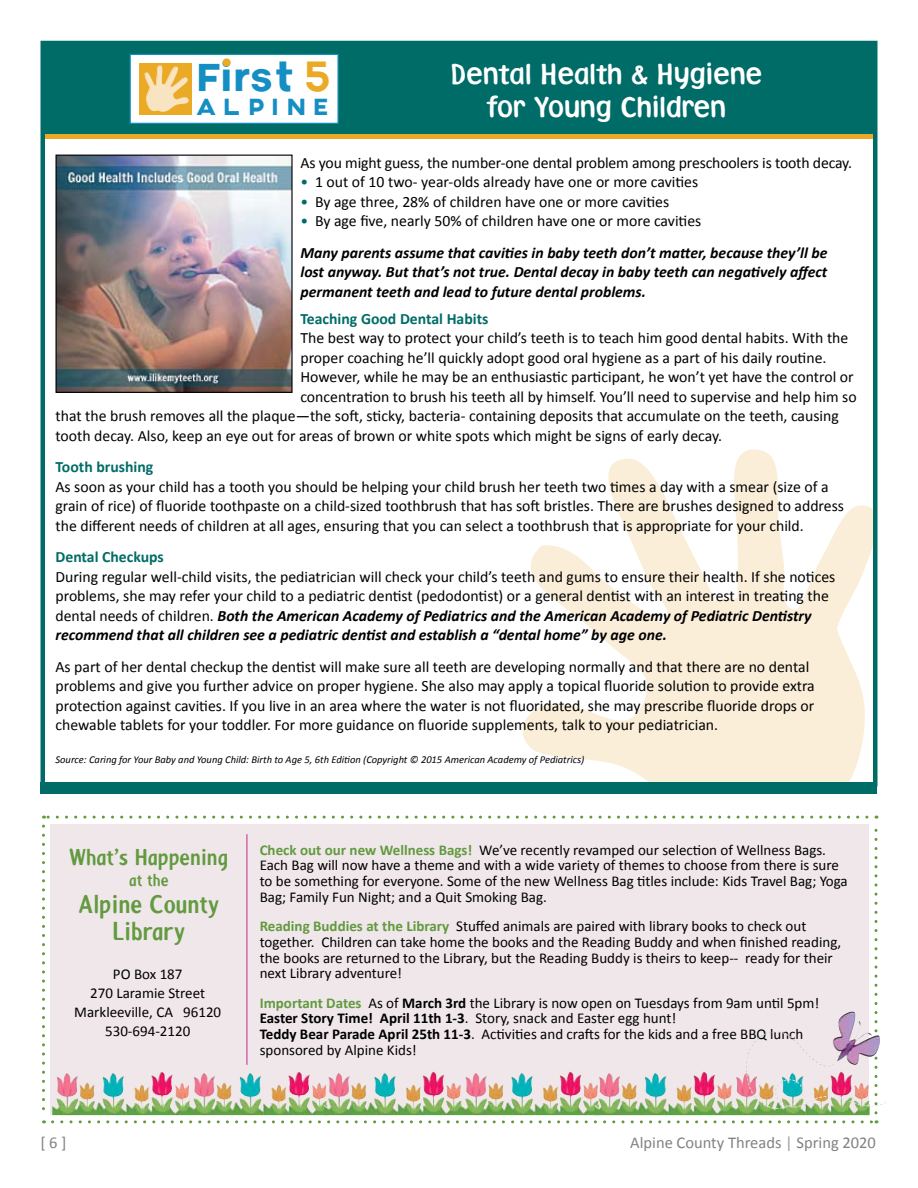
<style>
.page{position:relative;width:918px;height:1188px;background:#fff}
.page>*{position:absolute;margin:0;border:0;box-sizing:border-box;transform-origin:0 0}
.t1{font:41.7px "Axis";letter-spacing:-.01em;color:#158ec4}
.t2{font:27px/33px "Pooh";letter-spacing:.01em;color:#fff;text-align:center}
.t3{font:27px/27px "Anna";color:#629a3f;text-align:center}
.t4{font:25.05px "Axis";letter-spacing:.29em;color:#158ec4}
.t5{font:24px "Anna";color:#629a3f}
.t6{font:18px "Anna";color:#629a3f}
.t7{font:16.5px "Calibri";color:#808285}
.t8{font:15.75px/19.5px "Calibri";color:#000}
.t9{font:italic 700 15.75px/31.5px "Calibri";color:#000}
.t10{font:700 15.75px "Calibri";color:#006c67}
.t11{font:15px/15.8px "Calibri";color:#000}
.t12{font:italic 10.5px "Calibri";color:#000}
.s1{color:#eaaa25}
.s2{color:#006c67}
.s3{font-weight:400;font-style:normal;color:#006c67}
.s4{font-weight:400;font-style:normal}
.s5{font-weight:700;font-style:italic}
.s6{font-weight:700;color:#629a3f}
.s7{font-weight:700}
.s8{color:#9d9fa2}
</style>
<div class="page">
<div style="left:44px;top:133px;width:829px;height:6px;background:#eaaa25"></div>
<svg style="left:523px;top:450px;width:350px;height:332px;fill:#fbeed9"></svg>
<div style="left:43px;top:43px;width:832px;height:90px;background:#006c67"></div>
<div style="left:130px;top:54px;width:209px;height:70px;background:#fff;border:1px solid #128ec4"></div>
<div style="left:139px;top:64px;width:53px;height:51px;background:#eaaa25"></div>
<div style="left:223px;top:58px;width:8px;height:8px;background:#eaaa25;border-radius:50%"></div>
<svg style="left:144px;top:65px;width:45px;height:47px"></svg>
<img style="left:58px;top:157px;width:233px;height:234px">
<div style="left:56px;top:155px;width:237px;height:238px;border:1px solid #000"></div>
<svg style="left:42px;top:826px;width:3px;height:297px"></svg>
<svg style="left:53px;top:1120px;width:824px;height:3px"></svg>
<svg style="left:874px;top:816px;width:4px;height:297px"></svg>
<svg style="left:44px;top:816px;width:823px;height:3px"></svg>
<div style="left:51px;top:824px;width:818px;height:290px;background:#f0e7ea"></div>
<hr style="left:246px;top:834px;width:2px;height:231px;background:#d469a9">
<img style="left:52px;top:1073px;width:272px;height:42px">
<img style="left:324px;top:1073px;width:271px;height:42px">
<img style="left:595px;top:1073px;width:275px;height:42px">
<div style="left:40px;top:782px;width:837px;height:11px;background:#006c67"></div>
<img style="left:754px;top:1012px;width:126px;height:54px">
<h1 class="t1" style="left:195px;top:52px;width:137px">First <span class="s1">5</span></h1>
<h3 class="t4" style="left:195px;top:92px;width:134px">ALPINE</h3>
<h2 class="t2" style="left:451px;top:56px;width:313px">Dental Health &amp; Hygiene for Young Children</h2>
<p class="t8" style="left:300px;top:153px;width:553px">As you might guess, the number-one dental problem among preschoolers is tooth decay.</p>
<p class="t8" style="left:300px;top:172px;width:399px"><span class="s2">•</span> 1 out of 10 two- year-olds already have one or more cavities</p>
<p class="t8" style="left:300px;top:192px;width:370px"><span class="s2">•</span> By age three, 28% of children have one or more cavities</p>
<p class="t9" style="left:300px;top:205px;width:529px"><span class="s3">•</span> <span class="s4">By age five, nearly 50% of children have one or more cavities<br></span>Many parents assume that cavities in baby teeth don’t matter, because they’ll be</p>
<p class="t9" style="left:300px;top:262px;width:528px;line-height:19.5px">lost anyway. But that’s not true. Dental decay in baby teeth can negatively affect permanent teeth and lead to future dental problems.</p>
<p class="t10" style="left:300px;top:308px;width:190px">Teaching Good Dental Habits</p>
<p class="t8" style="left:300px;top:328px;width:549px">The best way to protect your child’s teeth is to teach him good dental habits. With the</p>
<p class="t8" style="left:300px;top:348px;width:528px">proper coaching he’ll quickly adopt good oral hygiene as a part of his daily routine.</p>
<p class="t8" style="left:300px;top:367px;width:555px">However, while he may be an enthusiastic participant, he won’t yet have the control or</p>
<p class="t8" style="left:300px;top:387px;width:558px">concentration to brush his teeth all by himself. You’ll need to supervise and help him so</p>
<p class="t8" style="left:55px;top:406px;width:785px">that the brush removes all the plaque—the soft, sticky, bacteria- containing deposits that accumulate on the teeth, causing</p>
<p class="t8" style="left:55px;top:426px;width:668px">tooth decay. Also, keep an eye out for areas of brown or white spots which might be signs of early decay.</p>
<p class="t10" style="left:55px;top:457px;width:99px">Tooth brushing</p>
<p class="t8" style="left:55px;top:477px;width:790px">As soon as your child has a tooth you should be helping your child brush her teeth two times a day with a smear (size of a grain of rice) of fluoride toothpaste on a child-sized toothbrush that has soft bristles. There are brushes designed to address the different needs of children at all ages, ensuring that you can select a toothbrush that is appropriate for your child.</p>
<p class="t10" style="left:55px;top:547px;width:110px">Dental Checkups</p>
<p class="t8" style="left:55px;top:567px;width:781px">During regular well-child visits, the pediatrician will check your child’s teeth and gums to ensure their health. If she notices problems, she may refer your child to a pediatric dentist (pedodontist) or a general dentist with an interest in treating the dental needs of children. <span class="s5">Both the American Academy of Pediatrics and the American Academy of Pediatric Dentistry recommend that all children see a pediatric dentist and establish a “dental home” by age one.</span></p>
<p class="t8" style="left:55px;top:657px;width:761px">As part of her dental checkup the dentist will make sure all teeth are developing normally and that there are no dental problems and give you further advice on proper hygiene. She also may apply a topical fluoride solution to provide extra protection against cavities. If you live in an area where the water is not fluoridated, she may prescribe fluoride drops or chewable tablets for your toddler. For more guidance on fluoride supplements, talk to your pediatrician.</p>
<p class="t12" style="left:56px;top:753px;width:530px">Source: Caring for Your Baby and Young Child: Birth to Age 5, 6th Edition (Copyright © 2015 American Academy of Pediatrics)</p>
<h3 class="t5" style="left:70px;top:842px;width:160px">What’s Happening</h3>
<p class="t6" style="left:129px;top:869px;width:41px">at the</p>
<h2 class="t3" style="left:79px;top:890px;width:142px">Alpine County<br>Library</h2>
<p class="t11" style="left:74px;top:965px;width:148px;line-height:18.8px;text-align:center">PO Box 187<br>270 Laramie Street<br>Markleeville, CA 96120<br>530-694-2120</p>
<p class="t11" style="left:260px;top:842px;width:590px"><span class="s6">Check out our new Wellness Bags!</span> We’ve recently revamped our selection of Wellness Bags.<br>Each Bag will now have a theme and with a wide variety of themes to choose from there is sure to be something for everyone. Some of the new Wellness Bag titles include: Kids Travel Bag; Yoga Bag; Family Fun Night; and a Quit Smoking Bag.</p>
<p class="t11" style="left:260px;top:918px;width:583px"><span class="s6">Reading Buddies at the Library</span> Stuffed animals are paired with library books to check out together. Children can take home the books and the Reading Buddy and when finished reading, the books are returned to the Library, but the Reading Buddy is theirs to keep-- ready for their next Library adventure!</p>
<p class="t11" style="left:260px;top:995px;width:561px"><span class="s6">Important Dates</span> As of <span class="s7">March 3rd</span> the Library is now open on Tuesdays from 9am until 5pm!<br><span class="s7">Easter Story Time! April 11th 1-3</span>. Story, snack and Easter egg hunt!<br><span class="s7">Teddy Bear Parade April 25th 11-3</span>. Activities and crafts for the kids and a free BBQ lunch sponsored by Alpine Kids!</p>
<p class="t7" style="left:40px;top:1132px;width:27px">[ 6 ]</p>
<p class="t7" style="left:630px;top:1132px;width:247px">Alpine County Threads <span class="s8">|</span> Spring 2020</p>
</div>
